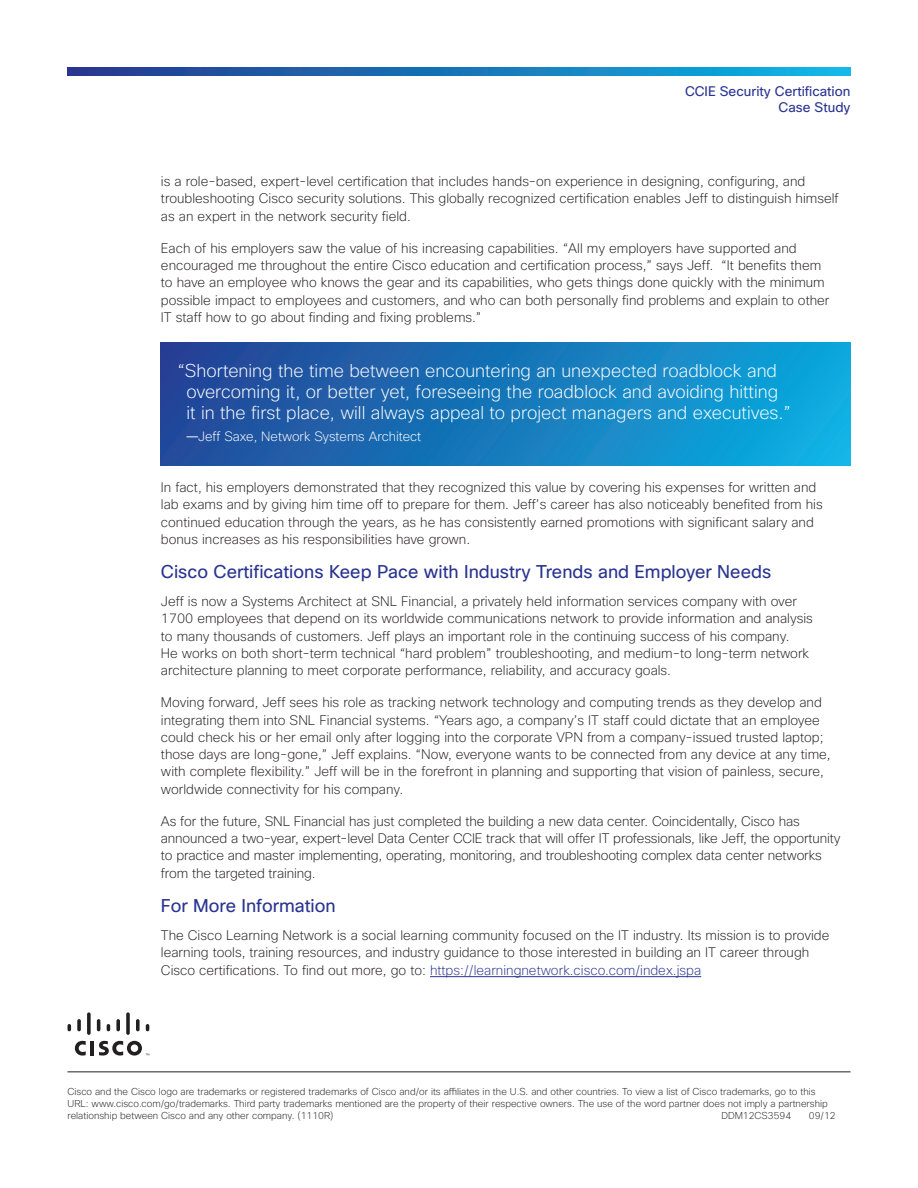
<style>
.page{position:relative;width:918px;height:1188px;background:#fff}
.page>*{position:absolute;margin:0;border:0;box-sizing:border-box;transform-origin:0 0}
.t1{font:200 18px/21px "Cisco Sans";color:#fff}
.t2{font:18px "Cisco Sans";color:#2a3490}
.t3{font:200 13.5px/17.2px "Cisco Sans";color:#231f20}
.t4{font:13.5px/16.2px "Cisco Sans";color:#2a3490;text-align:right}
.t5{font:200 13.2px "Cisco Sans";color:#fff}
.t6{font:200 9.75px/12px "Cisco Sans";color:#231f20}
.s1{font-size:19.2px}
.s2{color:#2a3490}
</style>
<div class="page">
<hr style="left:430px;top:976px;width:271px;height:1px;background:#2a3490">
<svg style="left:68px;top:68px;width:782px;height:8px;background:#1976b9"></svg>
<div style="left:161px;top:342px;width:689px;height:123px;background:linear-gradient(to right,#244395,#0dade0)"></div>
<hr style="left:68px;top:1071px;width:782px;height:1px;background:#231f20">
<hr style="left:91px;top:1041px;width:3px;height:14px;background:#231f20">
<svg style="left:75px;top:1041px;width:11px;height:15px"></svg>
<svg style="left:68px;top:1024px;width:3px;height:7px"></svg>
<svg style="left:77px;top:1019px;width:4px;height:12px"></svg>
<svg style="left:87px;top:1012px;width:4px;height:23px"></svg>
<svg style="left:97px;top:1019px;width:3px;height:12px"></svg>
<svg style="left:107px;top:1024px;width:3px;height:7px"></svg>
<svg style="left:116px;top:1019px;width:4px;height:12px"></svg>
<svg style="left:126px;top:1012px;width:4px;height:23px"></svg>
<svg style="left:136px;top:1019px;width:4px;height:12px"></svg>
<svg style="left:146px;top:1024px;width:3px;height:7px"></svg>
<svg style="left:99px;top:1041px;width:50px;height:15px"></svg>
<p class="t4" style="left:685px;top:83px;width:167px">CCIE Security Certification<br>Case Study</p>
<p class="t3" style="left:161px;top:173px;width:679px">is a role-based, expert-level certification that includes hands-on experience in designing, configuring, and troubleshooting Cisco security solutions. This globally recognized certification enables Jeff to distinguish himself as an expert in the network security field.</p>
<p class="t3" style="left:161px;top:239px;width:670px">Each of his employers saw the value of his increasing capabilities. “All my employers have supported and encouraged me throughout the entire Cisco education and certification process,” says Jeff. “It benefits them to have an employee who knows the gear and its capabilities, who gets things done quickly with the minimum possible impact to employees and customers, and who can both personally find problems and explain to other IT staff how to go about finding and fixing problems.”</p>
<h1 class="t1" style="left:186px;top:360px;width:606px;text-indent:-9px">“Shortening the time between encountering an unexpected roadblock and overcoming it, or better yet, foreseeing the roadblock and avoiding hitting it in the first place, will always appeal to project managers and executives.”</h1>
<p class="t5" style="left:186px;top:428px;width:236px"><span class="s1">—</span>Jeff Saxe, Network Systems Architect</p>
<p class="t3" style="left:161px;top:479px;width:663px">In fact, his employers demonstrated that they recognized this value by covering his expenses for written and lab exams and by giving him time off to prepare for them. Jeff’s career has also noticeably benefited from his continued education through the years, as he has consistently earned promotions with significant salary and bonus increases as his responsibilities have grown.</p>
<h1 class="t2" style="left:161px;top:561px;width:612px">Cisco Certifications Keep Pace with Industry Trends and Employer Needs</h1>
<p class="t3" style="left:161px;top:593px;width:654px">Jeff is now a Systems Architect at SNL Financial, a privately held information services company with over 1700 employees that depend on its worldwide communications network to provide information and analysis to many thousands of customers. Jeff plays an important role in the continuing success of his company.<br>He works on both short-term technical “hard problem” troubleshooting, and medium-to long-term network architecture planning to meet corporate performance, reliability, and accuracy goals.</p>
<p class="t3" style="left:161px;top:694px;width:671px">Moving forward, Jeff sees his role as tracking network technology and computing trends as they develop and integrating them into SNL Financial systems. “Years ago, a company’s IT staff could dictate that an employee could check his or her email only after logging into the corporate VPN from a company-issued trusted laptop; those days are long-gone,” Jeff explains. “Now, everyone wants to be connected from any device at any time, with complete flexibility.” Jeff will be in the forefront in planning and supporting that vision of painless, secure, worldwide connectivity for his company.</p>
<p class="t3" style="left:161px;top:813px;width:681px">As for the future, SNL Financial has just completed the building a new data center. Coincidentally, Cisco has announced a two-year, expert-level Data Center CCIE track that will offer IT professionals, like Jeff, the opportunity to practice and master implementing, operating, monitoring, and troubleshooting complex data center networks from the targeted training.</p>
<h1 class="t2" style="left:161px;top:894px;width:176px">For More Information</h1>
<p class="t3" style="left:161px;top:926px;width:670px">The Cisco Learning Network is a social learning community focused on the IT industry. Its mission is to provide learning tools, training resources, and industry guidance to those interested in building an IT career through<br>Cisco certifications. To find out more, go to: <span class="s2">https://learningnetwork.cisco.com/index.jspa</span></p>
<p class="t6" style="left:68px;top:1085px;width:762px">Cisco and the Cisco logo are trademarks or registered trademarks of Cisco and/or its affiliates in the U.S. and other countries. To view a list of Cisco trademarks, go to this<br>URL: www.cisco.com/go/trademarks. Third party trademarks mentioned are the property of their respective owners. The use of the word partner does not imply a partnership relationship between Cisco and any other company. (1110R)</p>
<p class="t6" style="left:721px;top:1109px;width:71px">DDM12CS3594</p>
<p class="t6" style="left:809px;top:1109px;width:28px">09/12</p>
</div>
